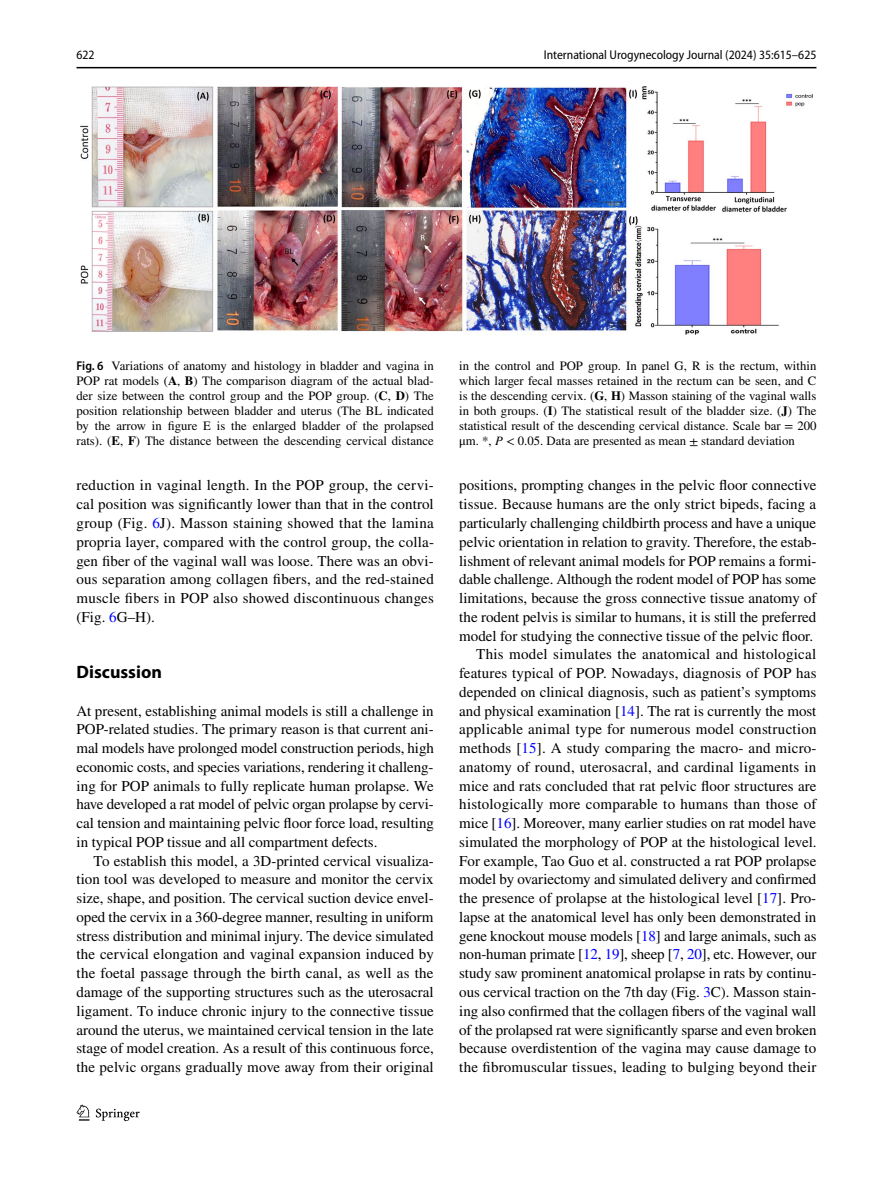
<style>
.page{position:relative;width:893px;height:1187px;background:#fff}
.page>*{position:absolute;margin:0;border:0;box-sizing:border-box;transform-origin:0 0}
.t1{font:700 18px "Myriad Pro";color:#000}
.t2{font:15px/18.8px "STIX";color:#000;text-align:justify}
.t3{font:12.75px/15px "STIX";color:#000;text-align:justify}
.t4{font:semi-condensed 12.75px "Myriad Pro";color:#000}
.s1{font-family:"Myriad Pro";font-weight:600;font-stretch:semi-condensed}
.s2{font-weight:700}
.s3{font-style:italic}
.s4{color:#00f}
</style>
<div class="page">
<hr style="left:77px;top:67px;width:739px;height:1px;background:#000">
<svg style="left:77px;top:1104px;width:12px;height:16px"></svg>
<svg style="left:96px;top:1108px;width:44px;height:12px"></svg>
<img style="left:81px;top:87px;width:731px;height:248px">
<p class="t4" style="left:77px;top:48px;width:20px">622</p>
<p class="t4" style="left:544px;top:48px;width:274px">International Urogynecology Journal (2024) 35:615–625</p>
<p class="t3" style="left:77px;top:359px;width:359px"><span class="s1">Fig. 6</span> Variations of anatomy and histology in bladder and vagina in POP rat models (<span class="s2">A</span>, <span class="s2">B</span>) The comparison diagram of the actual blad&shy;der size between the control group and the POP group. (<span class="s2">C</span>, <span class="s2">D</span>) The position relationship between bladder and uterus (The BL indicated by the arrow in figure E is the enlarged bladder of the prolapsed rats). (<span class="s2">E</span>, <span class="s2">F</span>) The distance between the descending cervical distance</p>
<p class="t3" style="left:459px;top:359px;width:359px">in the control and POP group. In panel G, R is the rectum, within which larger fecal masses retained in the rectum can be seen, and C is the descending cervix. (<span class="s2">G</span>, <span class="s2">H</span>) Masson staining of the vaginal walls in both groups. (<span class="s2">I</span>) The statistical result of the bladder size. (<span class="s2">J</span>) The statistical result of the descending cervical distance. Scale bar = 200 μm. *, <span class="s3">P</span> &lt; 0.05. Data are presented as mean ± standard deviation</p>
<p class="t2" style="left:77px;top:477px;width:359px">reduction in vaginal length. In the POP group, the cervi&shy;cal position was significantly lower than that in the control group (Fig. <span class="s4">6</span>J). Masson staining showed that the lamina propria layer, compared with the control group, the colla&shy;gen fiber of the vaginal wall was loose. There was an obvi&shy;ous separation among collagen fibers, and the red-stained muscle fibers in POP also showed discontinuous changes (Fig. <span class="s4">6</span>G–H).</p>
<p class="t1" style="left:77px;top:660px;width:87px">Discussion</p>
<p class="t2" style="left:77px;top:702px;width:359px">At present, establishing animal models is still a challenge in POP-related studies. The primary reason is that current ani&shy;mal models have prolonged model construction periods, high economic costs, and species variations, rendering it challeng&shy;ing for POP animals to fully replicate human prolapse. We have developed a rat model of pelvic organ prolapse by cervi&shy;cal tension and maintaining pelvic floor force load, resulting in typical POP tissue and all compartment defects.</p>
<p class="t2" style="left:77px;top:852px;width:359px;text-indent:17px">To establish this model, a 3D-printed cervical visualiza&shy;tion tool was developed to measure and monitor the cervix size, shape, and position. The cervical suction device envel&shy;oped the cervix in a 360-degree manner, resulting in uniform stress distribution and minimal injury. The device simulated the cervical elongation and vaginal expansion induced by the foetal passage through the birth canal, as well as the damage of the supporting structures such as the uterosacral ligament. To induce chronic injury to the connective tissue around the uterus, we maintained cervical tension in the late stage of model creation. As a result of this continuous force, the pelvic organs gradually move away from their original</p>
<p class="t2" style="left:459px;top:477px;width:359px;text-align:right">positions, prompting changes in the pelvic floor connective tissue. Because humans are the only strict bipeds, facing a particularly challenging childbirth process and have a unique pelvic orientation in relation to gravity. Therefore, the estab&shy;lishment of relevant animal models for POP remains a formi&shy;dable challenge. Although the rodent model of POP has some limitations, because the gross connective tissue anatomy of the rodent pelvis is similar to humans, it is still the preferred model for studying the connective tissue of the pelvic floor.<br>This model simulates the anatomical and histological features typical of POP. Nowadays, diagnosis of POP has depended on clinical diagnosis, such as patient’s symptoms and physical examination [<span class="s4">14</span>]. The rat is currently the most applicable animal type for numerous model construction methods [<span class="s4">15</span>]. A study comparing the macro- and micro&shy;anatomy of round, uterosacral, and cardinal ligaments in mice and rats concluded that rat pelvic floor structures are histologically more comparable to humans than those of mice [<span class="s4">16</span>]. Moreover, many earlier studies on rat model have simulated the morphology of POP at the histological level.<br>For example, Tao Guo et al. constructed a rat POP prolapse model by ovariectomy and simulated delivery and confirmed the presence of prolapse at the histological level [<span class="s4">17</span>]. Pro&shy;lapse at the anatomical level has only been demonstrated in gene knockout mouse models [<span class="s4">18</span>] and large animals, such as non-human primate [<span class="s4">12</span>, <span class="s4">19</span>], sheep [<span class="s4">7</span>, <span class="s4">20</span>], etc. However, our study saw prominent anatomical prolapse in rats by continu&shy;ous cervical traction on the 7th day (Fig. <span class="s4">3</span>C). Masson stain&shy;ing also confirmed that the collagen fibers of the vaginal wall of the prolapsed rat were significantly sparse and even broken because overdistention of the vagina may cause damage to the fibromuscular tissues, leading to bulging beyond their</p>
</div>
